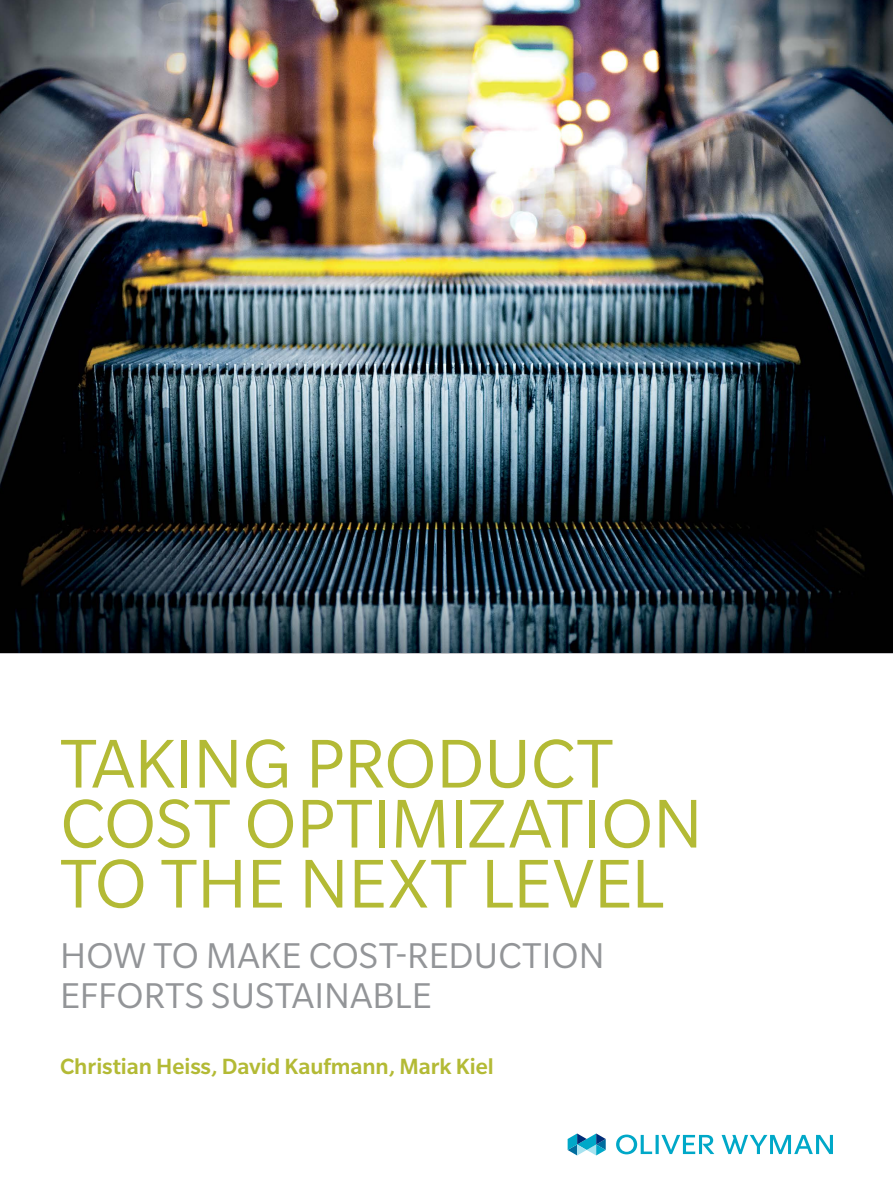
<style>
.page{position:relative;width:893px;height:1188px;background:#fff}
.page>*{position:absolute;margin:0;border:0;box-sizing:border-box;transform-origin:0 0}
.t1{font:75px/60px "Slate Pro";letter-spacing:-.005em;color:#b3ba35}
.t2{font:39px/40.5px "Slate Pro";letter-spacing:.005em;color:#939598}
.t3{font:500 24px "Slate Pro";color:#b3ba35}
</style>
<div class="page">
<img style="left:0;top:0;width:893px;height:653px">
<svg style="left:568px;top:1133px;width:38px;height:22px"></svg>
<svg style="left:722px;top:1135px;width:111px;height:19px"></svg>
<svg style="left:616px;top:1135px;width:98px;height:19px"></svg>
<p class="t1" style="left:60px;top:733px;width:644px">TAKING PRODUCT<br>COST OPTIMIZATION<br>TO THE NEXT LEVEL</p>
<p class="t2" style="left:60px;top:935px;width:546px">HOW TO MAKE COST-REDUCTION<br>EFFORTS SUSTAINABLE</p>
<p class="t3" style="left:60px;top:1053px;width:435px">Christian Heiss, David Kaufmann, Mark Kiel</p>
</div>
